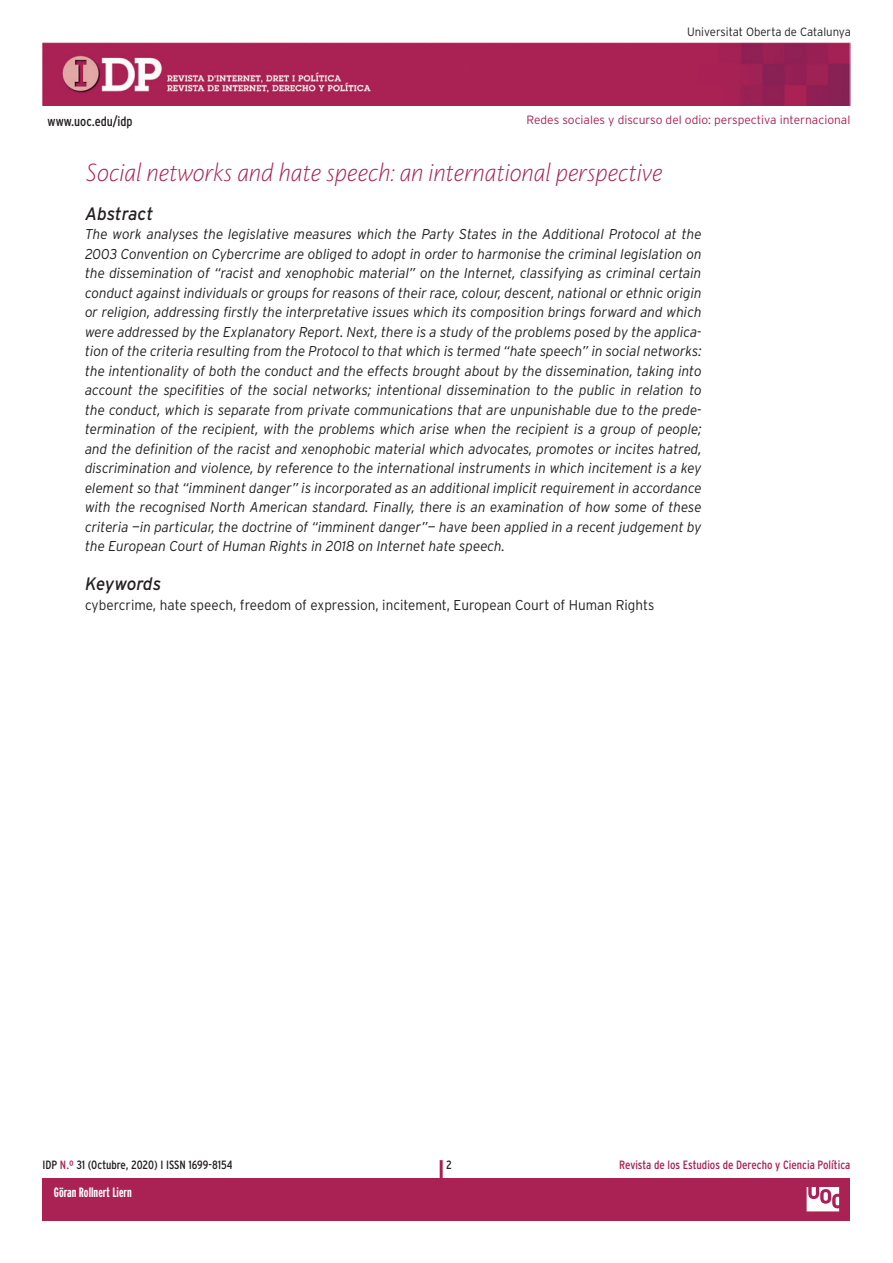
<style>
.page{position:relative;width:893px;height:1263px;background:#fff}
.page>*{position:absolute;margin:0;border:0;box-sizing:border-box;transform-origin:0 0}
.t1{font:italic 300 24px "Pragma ND";color:#aa2254;scale:.95 1}
.t2{font:italic 18px "Interstate";letter-spacing:-.005em;color:#231f20;scale:.95 1}
.t3{font:italic 300 14.25px/19.5px "Interstate";color:#231f20;text-align:justify;scale:.95 1}
.t4{font:300 14.25px "Interstate";color:#231f20;scale:.95 1}
.t5{font:700 extra-condensed 13.5px "Interstate";color:#fff}
.t6{font:condensed 13.5px "Interstate";color:#231f20}
.t7{font:300 12px "Interstate";color:#aa2254}
.t8{font:condensed 12px "Interstate";color:#aa2254}
.t9{font:condensed 12px "Interstate";color:#231f20}
.t10{font:300 12px "Interstate";color:#231f20;scale:.95 1}
.t11{font:700 extra-condensed 12px "Interstate";color:#fff}
.s1{color:#aa2254}
</style>
<div class="page">
<img style="left:43px;top:43px;width:807px;height:63px">
<div style="left:43px;top:1178px;width:807px;height:42px;background:#aa2254"></div>
<hr style="left:440px;top:1160px;width:3px;height:44px;background:#aa2254">
<svg style="left:806px;top:1187px;width:34px;height:25px"></svg>
<p class="t6" style="left:48px;top:113px;width:87px">www.uoc.edu/idp</p>
<p class="t10" style="left:687px;top:25px;width:174px">Universitat Oberta de Catalunya</p>
<p class="t7" style="left:527px;top:113px;width:325px">Redes sociales y discurso del odio: perspectiva internacional</p>
<h1 class="t1" style="left:85px;top:157px;width:609px">Social networks and hate speech: an international perspective</h1>
<p class="t2" style="left:85px;top:203px;width:73px">Abstract</p>
<p class="t3" style="left:85px;top:224px;width:651px">The work analyses the legislative measures which the Party States in the Additional Protocol at the 2003 Convention on Cybercrime are obliged to adopt in order to harmonise the criminal legislation on the dissemination of “racist and xenophobic material” on the Internet, classifying as criminal certain conduct against individuals or groups for reasons of their race, colour, descent, national or ethnic origin or religion, addressing firstly the interpretative issues which its composition brings forward and which were addressed by the Explanatory Report. Next, there is a study of the problems posed by the applica&shy;tion of the criteria resulting from the Protocol to that which is termed “hate speech” in social networks: the intentionality of both the conduct and the effects brought about by the dissemination, taking into account the specifities of the social networks; intentional dissemination to the public in relation to the conduct, which is separate from private communications that are unpunishable due to the prede&shy;termination of the recipient, with the problems which arise when the recipient is a group of people; and the definition of the racist and xenophobic material which advocates, promotes or incites hatred, discrimination and violence, by reference to the international instruments in which incitement is a key element so that “imminent danger” is incorporated as an additional implicit requirement in accordance with the recognised North American standard. Finally, there is an examination of how some of these criteria —in particular, the doctrine of “imminent danger”— have been applied in a recent judgement by the European Court of Human Rights in 2018 on Internet hate speech.</p>
<p class="t2" style="left:85px;top:574px;width:82px">Keywords</p>
<p class="t4" style="left:85px;top:596px;width:601px">cybercrime, hate speech, freedom of expression, incitement, European Court of Human Rights</p>
<p class="t9" style="left:43px;top:1158px;width:191px">IDP <span class="s1">N.º</span> 31 (Octubre, 2020) I ISSN 1699-8154</p>
<p class="t9" style="left:446px;top:1158px;width:7px">2</p>
<p class="t8" style="left:619px;top:1158px;width:233px">Revista de los Estudios de Derecho y Ciencia Política</p>
<p class="t5" style="left:54px;top:1185px;width:79px">Göran Rollnert Liern</p>
<p class="t11" style="left:59px;top:1185px;width:31px">Eloi Puig</p>
</div>
